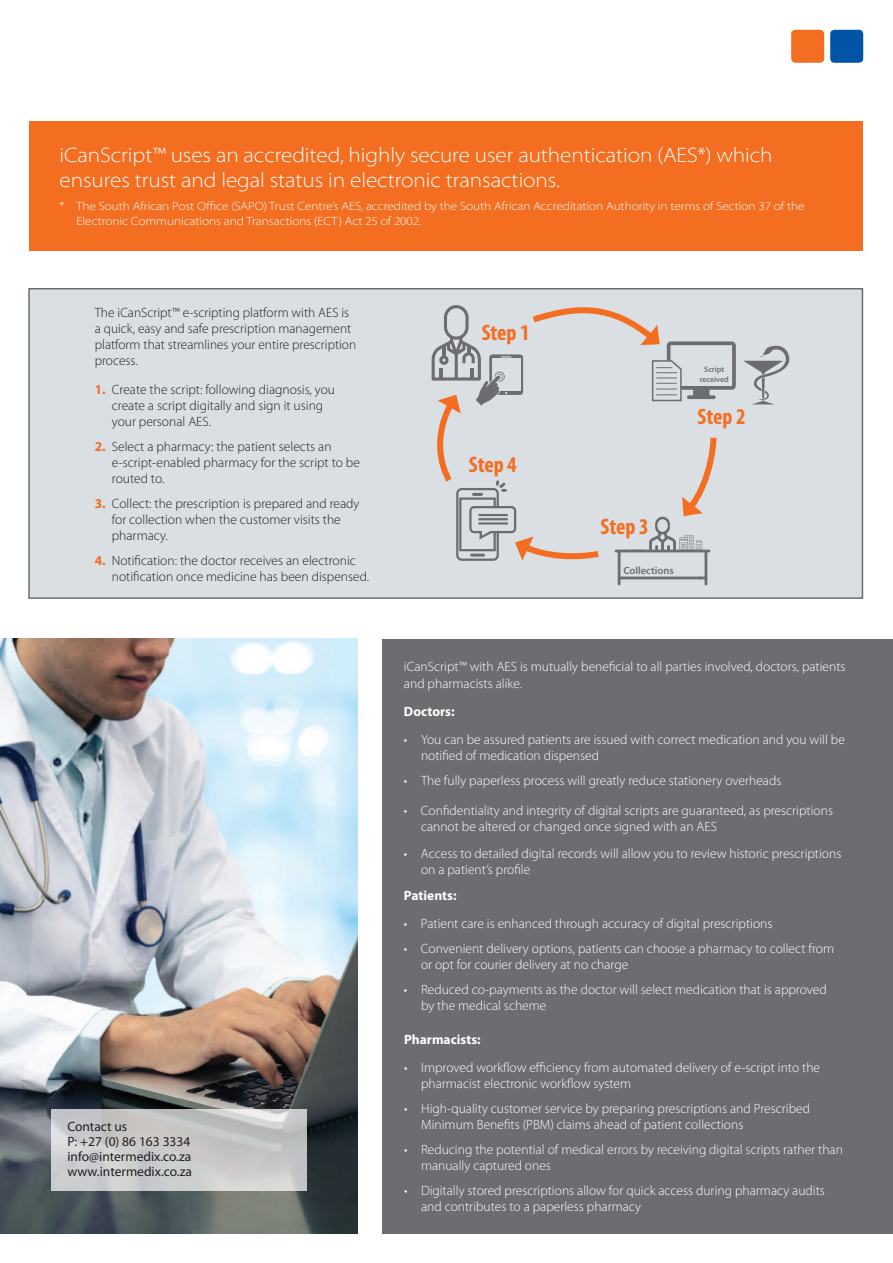
<style>
.page{position:relative;width:893px;height:1263px;background:#fff}
.page>*{position:absolute;margin:0;border:0;box-sizing:border-box;transform-origin:0 0}
.t1{font:700 condensed 22.5px "Myriad Pro";letter-spacing:-.005em;color:#f36e21}
.t2{font:300 semi-expanded 21px/25.2px "Myriad Pro";letter-spacing:-.005em;color:#fff}
.t3{font:300 13.5px/16.2px "Myriad Pro";color:#fff}
.t4{font:300 13.5px/16.2px "Myriad Pro";color:#231f20}
.t5{font:13.5px/15px "Myriad Pro";color:#231f20}
.t6{font:700 13.5px "Myriad Pro";color:#fff}
.t7{font:300 semi-expanded 12px/14.4px "Myriad Pro";letter-spacing:-.005em;color:#fff}
.t8{font:600 10.5px "Myriad Pro";color:#6c6d70}
.t9{font:600 7.95px/9.6px "Myriad Pro";letter-spacing:-.005em;color:#6c6d70;text-align:center}
.s1{font-weight:700;color:#f36e21}
</style>
<div class="page">
<div style="left:30px;top:121px;width:833px;height:130px;background:#f36e21"></div>
<div style="left:382px;top:639px;width:511px;height:594px;background:#6c6d70"></div>
<div style="left:28px;top:288px;width:835px;height:311px;background:#dadfe4;border:2px solid #6c6d70"></div>
<img style="left:0;top:639px;width:358px;height:594px">
<svg style="left:743px;top:345px;width:47px;height:59px"></svg>
<div style="left:791px;top:30px;width:33px;height:33px;background:#f36e21;border-radius:4px"></div>
<div style="left:830px;top:30px;width:33px;height:33px;background:#0154a6;border-radius:4px"></div>
<svg style="left:51px;top:1109px;width:256px;height:81px;background:#c8caca"></svg>
<svg style="left:431px;top:305px;width:305px;height:280px"></svg>
<h2 class="t2" style="left:60px;top:143px;width:714px">iCanScript™ uses an accredited, highly secure user authentication (AES*) which ensures trust and legal status in electronic transactions.</h2>
<p class="t7" style="left:77px;top:199px;width:730px;text-indent:-17px">* The South African Post Office (SAPO) Trust Centre’s AES, accredited by the South African Accreditation Authority in terms of Section 37 of the<br>Electronic Communications and Transactions (ECT) Act 25 of 2002.</p>
<p class="t4" style="left:95px;top:304px;width:263px">The iCanScript™ e-scripting platform with AES is a quick, easy and safe prescription management platform that streamlines your entire prescription process.</p>
<p class="t4" style="left:112px;top:381px;width:225px;text-indent:-17px"><span class="s1">1.</span> Create the script: following diagnosis, you create a script digitally and sign it using your personal AES.</p>
<p class="t4" style="left:112px;top:438px;width:250px;text-indent:-17px"><span class="s1">2.</span> Select a pharmacy: the patient selects an e-script-enabled pharmacy for the script to be routed to.</p>
<p class="t4" style="left:112px;top:495px;width:249px;text-indent:-17px"><span class="s1">3.</span> Collect: the prescription is prepared and ready for collection when the customer visits the pharmacy.</p>
<p class="t4" style="left:112px;top:552px;width:259px;text-indent:-17px"><span class="s1">4.</span> Notification: the doctor receives an electronic notification once medicine has been dispensed.</p>
<p class="t5" style="left:67px;top:1119px;width:126px">Contact us<br>P: +27 (0) 86 163 3334 info@intermedix.co.za www.intermedix.co.za</p>
<h1 class="t1" style="left:482px;top:320px;width:49px">Step 1</h1>
<h1 class="t1" style="left:469px;top:452px;width:49px">Step 4</h1>
<p class="t9" style="left:700px;top:365px;width:31px">Script received</p>
<h1 class="t1" style="left:698px;top:404px;width:49px">Step 2</h1>
<h1 class="t1" style="left:601px;top:514px;width:49px">Step 3</h1>
<p class="t8" style="left:623px;top:564px;width:52px">Collections</p>
<p class="t3" style="left:404px;top:659px;width:443px">iCanScript™ with AES is mutually beneficial to all parties involved, doctors, patients and pharmacists alike.</p>
<p class="t6" style="left:404px;top:704px;width:52px">Doctors:</p>
<p class="t3" style="left:421px;top:732px;width:425px;text-indent:-17px">• You can be assured patients are issued with correct medication and you will be notified of medication dispensed</p>
<p class="t3" style="left:404px;top:773px;width:379px">• The fully paperless process will greatly reduce stationery overheads</p>
<p class="t3" style="left:421px;top:802px;width:413px;text-indent:-17px">• Confidentiality and integrity of digital scripts are guaranteed, as prescriptions cannot be altered or changed once signed with an AES</p>
<p class="t3" style="left:421px;top:845px;width:422px;text-indent:-17px">• Access to detailed digital records will allow you to review historic prescriptions on a patient’s profile</p>
<p class="t6" style="left:404px;top:888px;width:54px">Patients:</p>
<p class="t3" style="left:404px;top:916px;width:370px">• Patient care is enhanced through accuracy of digital prescriptions</p>
<p class="t3" style="left:421px;top:941px;width:415px;text-indent:-17px">• Convenient delivery options, patients can choose a pharmacy to collect from or opt for courier delivery at no charge</p>
<p class="t3" style="left:421px;top:982px;width:407px;text-indent:-17px">• Reduced co-payments as the doctor will select medication that is approved by the medical scheme</p>
<p class="t6" style="left:404px;top:1031px;width:78px">Pharmacists:</p>
<p class="t3" style="left:421px;top:1059px;width:401px;text-indent:-17px">• Improved workflow efficiency from automated delivery of e-script into the pharmacist electronic workflow system</p>
<p class="t3" style="left:421px;top:1100px;width:391px;text-indent:-17px">• High-quality customer service by preparing prescriptions and Prescribed<br>Minimum Benefits (PBM) claims ahead of patient collections</p>
<p class="t3" style="left:421px;top:1141px;width:423px;text-indent:-17px">• Reducing the potential of medical errors by receiving digital scripts rather than manually captured ones</p>
<p class="t3" style="left:421px;top:1182px;width:405px;text-indent:-17px">• Digitally stored prescriptions allow for quick access during pharmacy audits and contributes to a paperless pharmacy</p>
</div>
